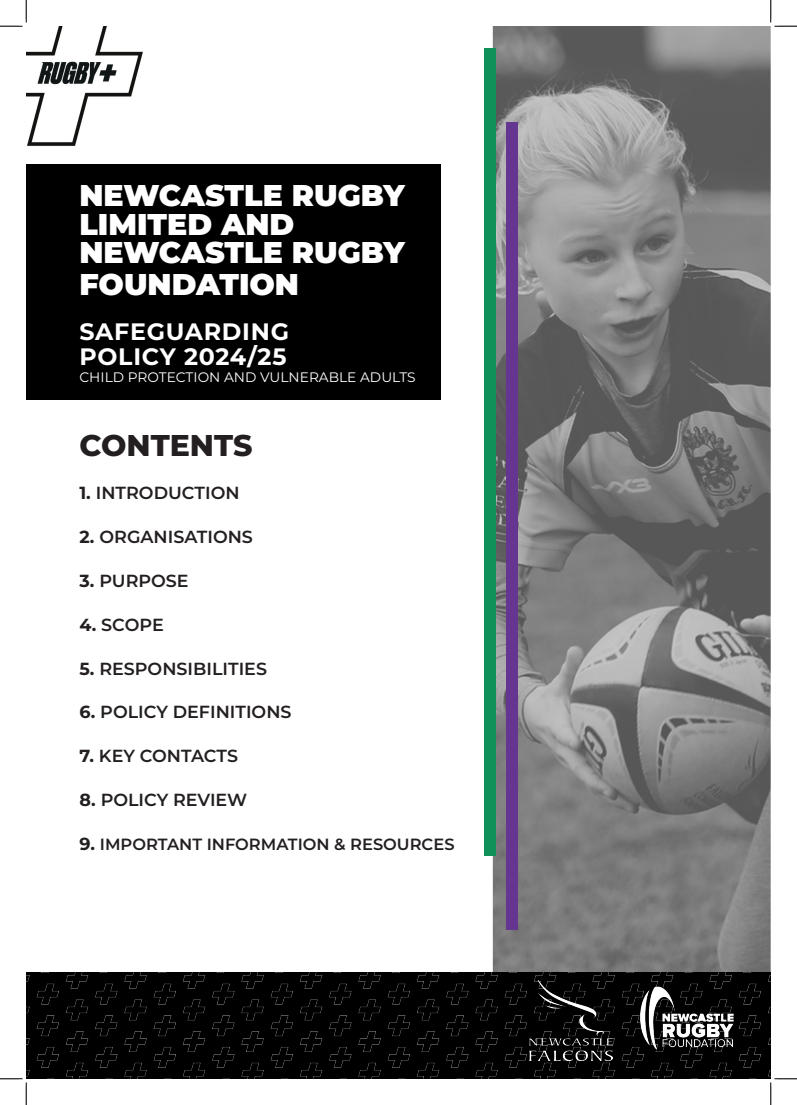
<style>
.page{position:relative;width:797px;height:1105px;background:#fff}
.page>*{position:absolute;margin:0;border:0;box-sizing:border-box;transform-origin:0 0}
.t1{font:900 30px/28.8px "Montserrat";color:#fff}
.t2{font:800 30px "Montserrat";color:#231f20}
.t3{font:700 23.75px "Montserrat";letter-spacing:.03em;color:#fff}
.t4{font:600 17.5px "Montserrat";color:#231f20}
.t5{font:600 16.25px "Montserrat";color:#231f20}
.t6{font:13.75px "Montserrat";color:#fff}
.s1{font-weight:700}
.s2{font-weight:700;font-size:17.5px}
</style>
<div class="page">
<img style="left:26px;top:26px;width:744px;height:946px">
<div style="left:484px;top:48px;width:12px;height:807px;background:#10915a"></div>
<div style="left:506px;top:122px;width:11px;height:808px;background:#653690"></div>
<div style="left:26px;top:164px;width:415px;height:236px;background:#000"></div>
<div style="left:26px;top:972px;width:744px;height:107px;background:#000"></div>
<img style="left:634px;top:979px;width:113px;height:94px">
<img style="left:529px;top:981px;width:83px;height:79px">
<svg style="left:0;top:0;width:27px;height:27px"></svg>
<svg style="left:0;top:1078px;width:27px;height:27px"></svg>
<svg style="left:770px;top:0;width:27px;height:27px"></svg>
<svg style="left:770px;top:1078px;width:27px;height:27px"></svg>
<p class="t1" style="left:79px;top:179px;width:327px">NEWCASTLE RUGBY<br>LIMITED AND</p>
<p class="t1" style="left:79px;top:235px;width:327px;line-height:31.5px">NEWCASTLE RUGBY<br>FOUNDATION</p>
<p class="t3" style="left:79px;top:314px;width:211px">SAFEGUARDING</p>
<p class="t3" style="left:79px;top:339px;width:208px">POLICY 2024/25</p>
<p class="t6" style="left:79px;top:368px;width:338px">CHILD PROTECTION AND VULNERABLE ADULTS</p>
<p class="t2" style="left:79px;top:423px;width:175px">CONTENTS</p>
<p class="t4" style="left:79px;top:481px;width:162px"><span class="s1">1.</span> INTRODUCTION</p>
<p class="t4" style="left:79px;top:525px;width:175px"><span class="s1">2.</span> ORGANISATIONS</p>
<p class="t4" style="left:79px;top:568px;width:111px"><span class="s1">3.</span> PURPOSE</p>
<p class="t4" style="left:79px;top:612px;width:86px"><span class="s1">4.</span> SCOPE</p>
<p class="t4" style="left:79px;top:656px;width:189px"><span class="s1">5.</span> RESPONSIBILITIES</p>
<p class="t4" style="left:79px;top:700px;width:214px"><span class="s1">6.</span> POLICY DEFINITIONS</p>
<p class="t4" style="left:79px;top:743px;width:160px"><span class="s1">7.</span> KEY CONTACTS</p>
<p class="t4" style="left:79px;top:787px;width:169px"><span class="s1">8.</span> POLICY REVIEW</p>
<p class="t5" style="left:79px;top:832px;width:376px"><span class="s2">9.</span> IMPORTANT INFORMATION &amp; RESOURCES</p>
</div>
